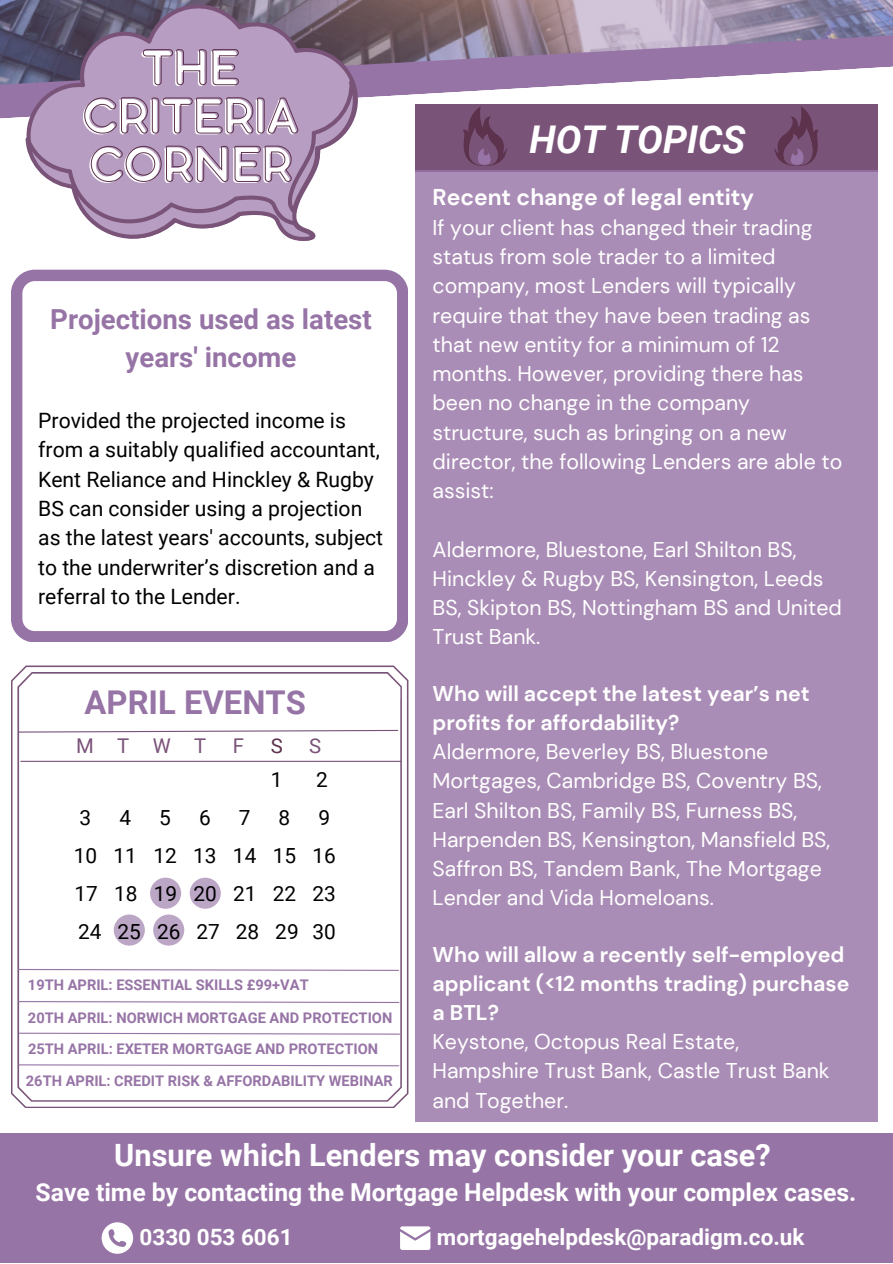
<style>
.page{position:relative;width:893px;height:1264px;background:#fff}
.page>*{position:absolute;margin:0;border:0;box-sizing:border-box;transform-origin:0 0}
.t1{font:54.6px/48.3px "Bubbleboddy Neue";color:#fff;text-align:center}
.t2{font:italic 700 38.25px "Roboto";color:#fff}
.t3{font:700 32.7px "Roboto";color:#9774a6}
.t4{font:700 30.75px "Roboto";color:#fff}
.t5{font:700 27.6px/38.4px "Roboto";color:#9774a6;text-align:center}
.t6{font:700 24.75px "Roboto";color:#fff}
.t7{font:700 22.8px "DM Sans";color:#fff}
.t8{font:700 22.5px "Roboto";color:#fff}
.t9{font:21.3px/29.2px "DM Sans";color:#fff}
.t10{font:700 21.3px/29.2px "DM Sans";color:#fff}
.t11{font:21.15px/29.4px "Roboto";color:#000}
.t12{font:20.85px/37.7px "Roboto";color:#000}
.t13{font:20.25px "Roboto";color:#7a5379}
.t14{font:20.25px "Roboto";color:#5d324c}
.t15{font:700 14.55px/30.8px "Roboto";color:#9774a6}
</style>
<div class="page">
<img style="left:0;top:0;width:892px;height:92px">
<svg style="left:6px;top:0;width:380px;height:270px"></svg>
<svg style="left:25px;top:82px;width:290px;height:188px"></svg>
<div style="left:0;top:1132px;width:892px;height:130px;background:#9774a6"></div>
<svg style="left:102px;top:1222px;width:31px;height:31px"></svg>
<svg style="left:400px;top:1226px;width:30px;height:23px"></svg>
<svg style="left:11px;top:270px;width:397px;height:372px"></svg>
<div style="left:415px;top:104px;width:462px;height:68px;background:#7a5379"></div>
<div style="left:415px;top:171px;width:462px;height:950px;background:#aa8db6"></div>
<svg style="left:774px;top:107px;width:45px;height:59px"></svg>
<svg style="left:463px;top:106px;width:44px;height:60px"></svg>
<svg style="left:84px;top:48px;width:294px;height:166px;background:#b49cbc"></svg>
<svg style="left:11px;top:665px;width:397px;height:442px"></svg>
<div style="left:150px;top:877px;width:31px;height:31px;background:#bca6c6;border-radius:50%"></div>
<div style="left:114px;top:914px;width:31px;height:31px;background:#bca6c6;border-radius:50%"></div>
<div style="left:153px;top:914px;width:31px;height:31px;background:#bca6c6;border-radius:50%"></div>
<div style="left:190px;top:877px;width:31px;height:31px;background:#bca6c6;border-radius:50%"></div>
<svg style="left:17px;top:729px;width:382px;height:4px"></svg>
<hr style="left:21px;top:760px;width:380px;height:2px;background:#7a5379">
<svg style="left:17px;top:968px;width:382px;height:3px"></svg>
<svg style="left:17px;top:1000px;width:383px;height:3px"></svg>
<svg style="left:18px;top:1032px;width:382px;height:3px"></svg>
<svg style="left:17px;top:1063px;width:383px;height:3px"></svg>
<h1 class="t1" style="left:81px;top:48px;width:217px">THE<br>CRITERIA<br>CORNER</h1>
<p class="t5" style="left:50px;top:300px;width:323px">Projections used as latest years' income</p>
<p class="t11" style="left:38px;top:406px;width:346px">Provided the projected income is from a suitably qualified accountant, Kent Reliance and Hinckley &amp; Rugby BS can consider using a projection as the latest years' accounts, subject to the underwriter’s discretion and a referral to the Lender.</p>
<h3 class="t3" style="left:85px;top:683px;width:223px">APRIL EVENTS</h3>
<p class="t13" style="left:76px;top:734px;width:131px">MTWT</p>
<p class="t13" style="left:233px;top:734px;width:13px">F</p>
<p class="t14" style="left:271px;top:734px;width:14px">S</p>
<p class="t13" style="left:309px;top:734px;width:14px">S</p>
<p class="t12" style="left:271px;top:761px;width:13px">1</p>
<p class="t12" style="left:316px;top:761px;width:13px">2</p>
<p class="t12" style="left:80px;top:799px;width:13px">3</p>
<p class="t12" style="left:119px;top:799px;width:13px">4</p>
<p class="t12" style="left:74px;top:837px;width:25px">10</p>
<p class="t12" style="left:114px;top:837px;width:25px">11</p>
<p class="t12" style="left:75px;top:874px;width:29px">17<br>24</p>
<p class="t12" style="left:114px;top:874px;width:28px">18<br>25</p>
<p class="t12" style="left:233px;top:799px;width:25px">7<br>14<br>21</p>
<p class="t12" style="left:273px;top:799px;width:25px">8<br>15<br>22</p>
<p class="t12" style="left:312px;top:799px;width:25px">9<br>16<br>23</p>
<p class="t12" style="left:159px;top:799px;width:13px">5</p>
<p class="t12" style="left:199px;top:799px;width:13px">6</p>
<p class="t12" style="left:153px;top:837px;width:25px">12</p>
<p class="t12" style="left:193px;top:837px;width:25px">13</p>
<p class="t12" style="left:154px;top:874px;width:25px">19</p>
<p class="t12" style="left:157px;top:874px;width:180px;text-indent:37px">20<br>26 27 28 29 30</p>
<p class="t15" style="left:28px;top:969px;width:282px">19TH APRIL: ESSENTIAL SKILLS £99+VAT</p>
<p class="t15" style="left:28px;top:1002px;width:366px">20TH APRIL: NORWICH MORTGAGE AND PROTECTION<br>25TH APRIL: EXETER MORTGAGE AND PROTECTION</p>
<p class="t15" style="left:26px;top:1065px;width:368px">26TH APRIL: CREDIT RISK &amp; AFFORDABILITY WEBINAR</p>
<h2 class="t2" style="left:529px;top:118px;width:217px">HOT TOPICS</h2>
<p class="t7" style="left:432px;top:182px;width:323px">Recent change of legal entity</p>
<p class="t9" style="left:432px;top:213px;width:411px">If your client has changed their trading status from sole trader to a limited company, most Lenders will typically require that they have been trading as that new entity for a minimum of 12 months. However, providing there has been no change in the company structure, such as bringing on a new director, the following Lenders are able to assist:</p>
<p class="t9" style="left:432px;top:534px;width:411px">Aldermore, Bluestone, Earl Shilton BS,<br>Hinckley &amp; Rugby BS, Kensington, Leeds<br>BS, Skipton BS, Nottingham BS and United<br>Trust Bank.</p>
<p class="t10" style="left:432px;top:678px;width:379px">Who will accept the latest year’s net profits for affordability?</p>
<p class="t9" style="left:432px;top:737px;width:399px">Aldermore, Beverley BS, Bluestone Mortgages, Cambridge BS, Coventry BS, Earl Shilton BS, Family BS, Furness BS, Harpenden BS, Kensington, Mansfield BS, Saffron BS, Tandem Bank, The Mortgage Lender and Vida Homeloans.</p>
<p class="t10" style="left:432px;top:939px;width:418px">Who will allow a recently self-employed applicant (&lt;12 months trading) purchase a BTL?</p>
<p class="t9" style="left:432px;top:1027px;width:398px">Keystone, Octopus Real Estate,<br>Hampshire Trust Bank, Castle Trust Bank and Together.</p>
<h3 class="t4" style="left:114px;top:1137px;width:658px">Unsure which Lenders may consider your case?</h3>
<p class="t6" style="left:36px;top:1177px;width:822px">Save time by contacting the Mortgage Helpdesk with your complex cases.</p>
<p class="t8" style="left:140px;top:1224px;width:154px">0330 053 6061</p>
<p class="t8" style="left:437px;top:1224px;width:369px">mortgagehelpdesk@paradigm.co.uk</p>
</div>
